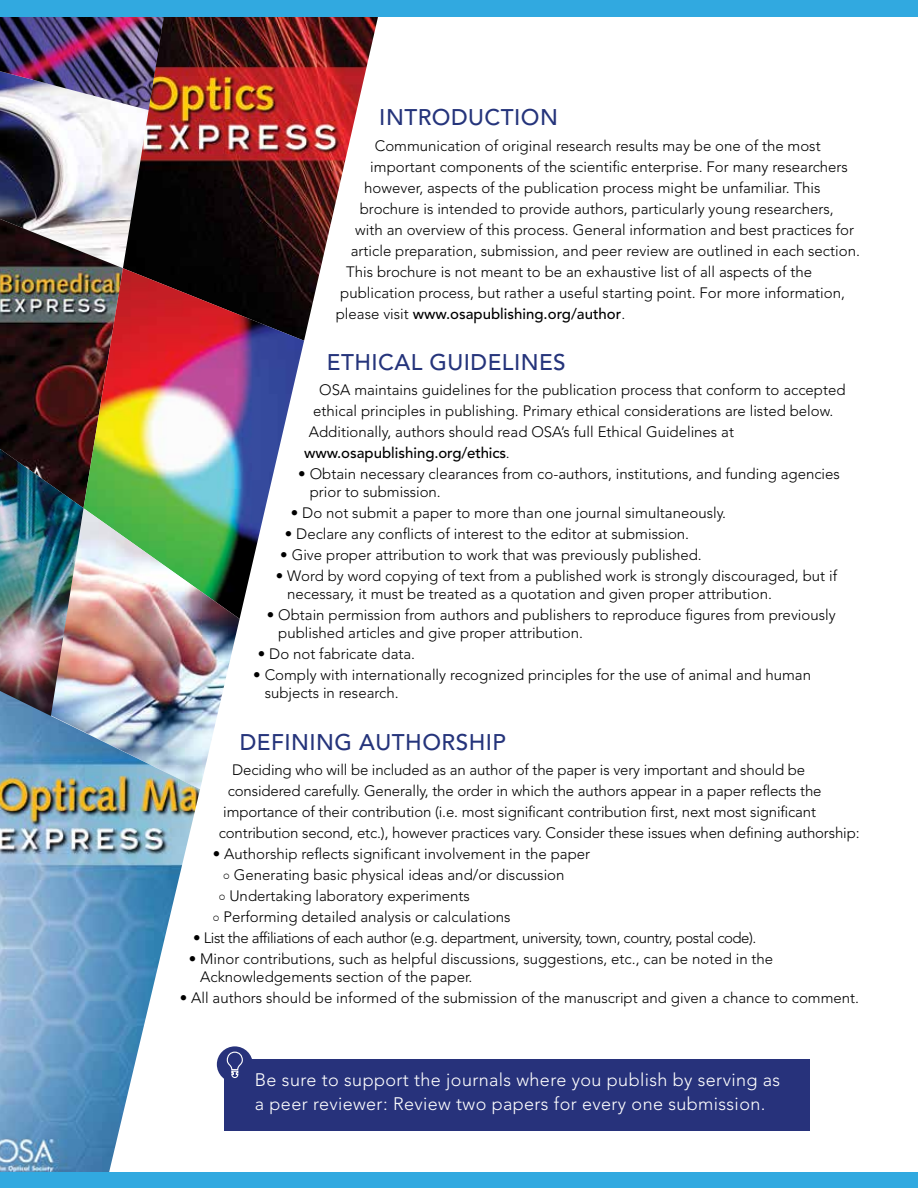
<style>
.page{position:relative;width:918px;height:1188px;background:#fff}
.page>*{position:absolute;margin:0;border:0;box-sizing:border-box;transform-origin:0 0}
.t1{font:500 22.5px "Avenir LT Std";letter-spacing:.02em;color:#25347b}
.t2{font:300 18px/24px "Avenir LT Std";letter-spacing:.02em;color:#fff}
.t3{font:300 15px/18px "Avenir LT Std";color:#000}
.t4{font:300 15px "Avenir LT Std";letter-spacing:-.03em;color:#000}
.t5{font:500 15px "Avenir LT Std";color:#000}
.s1{font-weight:300}
</style>
<div class="page">
<img style="left:0;top:110px;width:123px;height:109px">
<img style="left:0;top:16px;width:123px;height:94px">
<img style="left:123px;top:16px;width:259px;height:325px">
<img style="left:0;top:219px;width:123px;height:230px">
<img style="left:84px;top:268px;width:220px;height:349px">
<img style="left:84px;top:508px;width:156px;height:280px">
<img style="left:0;top:449px;width:84px;height:242px">
<img style="left:0;top:691px;width:200px;height:481px">
<div style="left:0;top:0;width:918px;height:16px;background:#31a9e0"></div>
<div style="left:0;top:1172px;width:918px;height:16px;background:#31a9e0"></div>
<div style="left:225px;top:1060px;width:585px;height:71px;background:#27327b"></div>
<div style="left:217px;top:1046px;width:36px;height:36px;background:#27327b;border-radius:50%"></div>
<svg style="left:226px;top:1051px;width:17px;height:28px"></svg>
<h1 class="t1" style="left:379px;top:104px;width:180px">INTRODUCTION</h1>
<p class="t3" style="left:375px;top:136px;width:447px">Communication of original research results may be one of the most</p>
<p class="t3" style="left:370px;top:157px;width:479px">important components of the scientific enterprise. For many researchers</p>
<p class="t3" style="left:364px;top:178px;width:458px">however, aspects of the publication process might be unfamiliar. This</p>
<p class="t3" style="left:360px;top:199px;width:475px">brochure is intended to provide authors, particularly young researchers,</p>
<p class="t3" style="left:355px;top:220px;width:500px">with an overview of this process. General information and best practices for</p>
<p class="t3" style="left:351px;top:241px;width:511px">article preparation, submission, and peer review are outlined in each section.</p>
<p class="t3" style="left:346px;top:262px;width:467px">This brochure is not meant to be an exhaustive list of all aspects of the</p>
<p class="t3" style="left:340px;top:283px;width:506px">publication process, but rather a useful starting point. For more information,</p>
<p class="t5" style="left:336px;top:305px;width:291px"><span class="s1">please visit</span> www.osapublishing.org/author<span class="s1">.</span></p>
<h1 class="t1" style="left:327px;top:349px;width:240px">ETHICAL GUIDELINES</h1>
<p class="t3" style="left:319px;top:381px;width:528px">OSA maintains guidelines for the publication process that conform to accepted</p>
<p class="t3" style="left:313px;top:402px;width:522px">ethical principles in publishing. Primary ethical considerations are listed below.</p>
<p class="t3" style="left:309px;top:423px;width:427px">Additionally, authors should read OSA’s full Ethical Guidelines at</p>
<p class="t5" style="left:304px;top:444px;width:207px">www.osapublishing.org/ethics<span class="s1">.</span></p>
<p class="t3" style="left:310px;top:465px;width:532px;text-indent:-11px">• Obtain necessary clearances from co-authors, institutions, and funding agencies prior to submission.</p>
<p class="t3" style="left:291px;top:504px;width:437px">• Do not submit a paper to more than one journal simultaneously.</p>
<p class="t3" style="left:285px;top:525px;width:406px">• Declare any conflicts of interest to the editor at submission.</p>
<p class="t3" style="left:280px;top:546px;width:423px">• Give proper attribution to work that was previously published.</p>
<p class="t3" style="left:287px;top:567px;width:551px;text-indent:-11px">• Word by word copying of text from a published work is strongly discouraged, but if necessary, it must be treated as a quotation and given proper attribution.</p>
<p class="t3" style="left:278px;top:606px;width:559px;text-indent:-11px">• Obtain permission from authors and publishers to reproduce figures from previously published articles and give proper attribution.</p>
<p class="t3" style="left:258px;top:645px;width:159px">• Do not fabricate data.</p>
<p class="t3" style="left:265px;top:666px;width:548px;text-indent:-11px">• Comply with internationally recognized principles for the use of animal and human subjects in research.</p>
<h1 class="t1" style="left:240px;top:729px;width:268px">DEFINING AUTHORSHIP</h1>
<p class="t3" style="left:232px;top:761px;width:574px">Deciding who will be included as an author of the paper is very important and should be</p>
<p class="t3" style="left:228px;top:782px;width:595px">considered carefully. Generally, the order in which the authors appear in a paper reflects the</p>
<p class="t3" style="left:223px;top:803px;width:594px">importance of their contribution (i.e. most significant contribution first, next most significant</p>
<p class="t3" style="left:219px;top:824px;width:642px">contribution second, etc.), however practices vary. Consider these issues when defining authorship:</p>
<p class="t3" style="left:213px;top:845px;width:379px">• Authorship reflects significant involvement in the paper</p>
<p class="t3" style="left:223px;top:866px;width:343px">○ Generating basic physical ideas and/or discussion</p>
<p class="t3" style="left:219px;top:887px;width:253px">○ Undertaking laboratory experiments</p>
<p class="t3" style="left:213px;top:908px;width:299px">○ Performing detailed analysis or calculations</p>
<p class="t4" style="left:193px;top:929px;width:565px">• List the affiliations of each author (e.g. department, university, town, country, postal code).</p>
<p class="t3" style="left:200px;top:950px;width:575px;text-indent:-11px">• Minor contributions, such as helpful discussions, suggestions, etc., can be noted in the<br>Acknowledgements section of the paper.</p>
<p class="t3" style="left:180px;top:989px;width:681px">• All authors should be informed of the submission of the manuscript and given a chance to comment.</p>
<p class="t2" style="left:255px;top:1068px;width:527px">Be sure to support the journals where you publish by serving as a peer reviewer: Review two papers for every one submission.</p>
</div>
